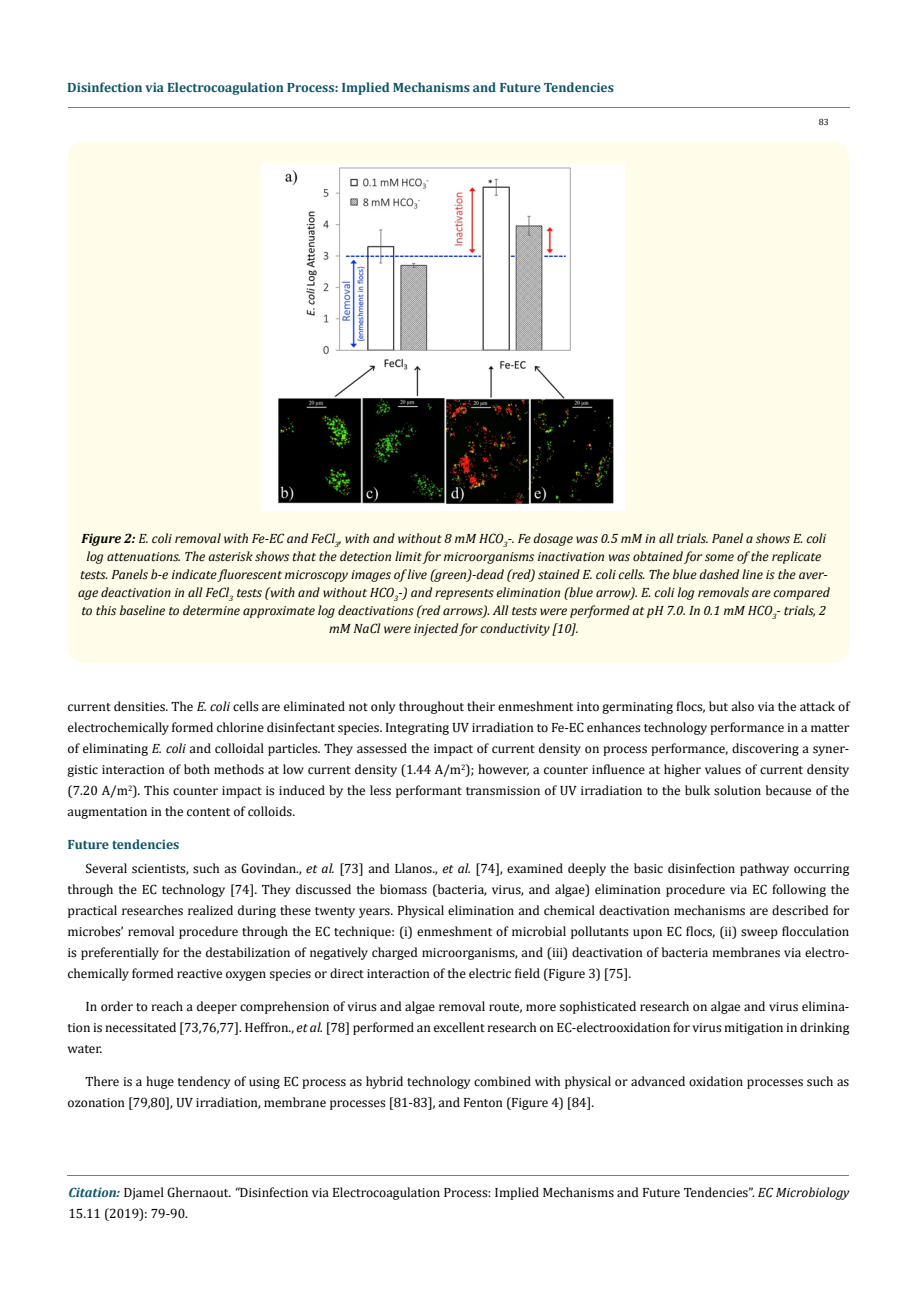
<style>
.page{position:relative;width:917px;height:1296px;background:#fff}
.page>*{position:absolute;margin:0;border:0;box-sizing:border-box;transform-origin:0 0}
.t1{font:13.5px/21px "Cambria";color:#000}
.t2{font:italic 13.5px/18px "Cambria";color:#000;text-align:center}
.t3{font:700 13.5px "Cambria";color:#0e546a}
.t4{font:9px "Cambria";color:#000}
.s1{font-weight:700}
.s2{font-style:italic}
.s3{font-weight:700;color:#0e546a}
.s4{font-weight:700;font-style:italic;color:#0e546a}
</style>
<div class="page">
<hr style="left:68px;top:108px;width:781px;height:1px;background:#e05d1a">
<hr style="left:67px;top:1176px;width:782px;height:1px;background:#e05d1a">
<div style="left:68px;top:141px;width:781px;height:522px;background:#fffde9;border-radius:18px"></div>
<img style="left:262px;top:164px;width:362px;height:347px">
<p class="t3" style="left:67px;top:78px;width:548px">Disinfection via Electrocoagulation Process: Implied Mechanisms and Future Tendencies</p>
<p class="t4" style="left:819px;top:117px;width:11px">83</p>
<p class="t2" style="left:78px;top:529px;width:753px"><span class="s1">Figure 2:</span> E. coli removal with Fe-EC and FeCl<sub>3</sub>, with and without 8 mM HCO<sub>3</sub>-. Fe dosage was 0.5 mM in all trials. Panel a shows E. coli log attenuations. The asterisk shows that the detection limit for microorganisms inactivation was obtained for some of the replicate tests. Panels b-e indicate fluorescent microscopy images of live (green)-dead (red) stained E. coli cells. The blue dashed line is the aver&shy;age deactivation in all FeCl<sub>3</sub> tests (with and without HCO<sub>3</sub>-) and represents elimination (blue arrow). E. coli log removals are compared to this baseline to determine approximate log deactivations (red arrows). All tests were performed at pH 7.0. In 0.1 mM HCO<sub>3</sub>- trials, 2 mM NaCl were injected for conductivity [10].</p>
<p class="t1" style="left:68px;top:696px;width:783px;text-align:justify">current densities. The <span class="s2">E. coli</span> cells are eliminated not only throughout their enmeshment into germinating flocs, but also via the attack of electrochemically formed chlorine disinfectant species. Integrating UV irradiation to Fe-EC enhances technology performance in a matter of eliminating <span class="s2">E. coli</span> and colloidal particles. They assessed the impact of current density on process performance, discovering a syner&shy;gistic interaction of both methods at low current density (1.44 A/m<sup>2</sup>); however, a counter influence at higher values of current density (7.20 A/m<sup>2</sup>). This counter impact is induced by the less performant transmission of UV irradiation to the bulk solution because of the augmentation in the content of colloids.</p>
<p class="t1" style="left:85px;top:833px;width:765px;line-height:24px;text-indent:-18px"><span class="s3">Future tendencies<br></span>Several scientists, such as Govindan., <span class="s2">et al.</span> [73] and Llanos., <span class="s2">et al.</span> [74], examined deeply the basic disinfection pathway occurring</p>
<p class="t1" style="left:68px;top:879px;width:783px;text-align:justify">through the EC technology [74]. They discussed the biomass (bacteria, virus, and algae) elimination procedure via EC following the practical researches realized during these twenty years. Physical elimination and chemical deactivation mechanisms are described for microbes’ removal procedure through the EC technique: (i) enmeshment of microbial pollutants upon EC flocs, (ii) sweep flocculation is preferentially for the destabilization of negatively charged microorganisms, and (iii) deactivation of bacteria membranes via electro&shy;chemically formed reactive oxygen species or direct interaction of the electric field (Figure 3) [75].</p>
<p class="t1" style="left:68px;top:996px;width:783px;text-align:justify;text-indent:18px">In order to reach a deeper comprehension of virus and algae removal route, more sophisticated research on algae and virus elimina&shy;tion is necessitated [73,76,77]. Heffron., <span class="s2">et al.</span> [78] performed an excellent research on EC-electrooxidation for virus mitigation in drinking water.</p>
<p class="t1" style="left:68px;top:1071px;width:783px;text-indent:18px">There is a huge tendency of using EC process as hybrid technology combined with physical or advanced oxidation processes such as ozonation [79,80], UV irradiation, membrane processes [81-83], and Fenton (Figure 4) [84].</p>
<p class="t1" style="left:68px;top:1181px;width:782px"><span class="s4">Citation:</span> Djamel Ghernaout. <span class="s2">“</span>Disinfection via Electrocoagulation Process: Implied Mechanisms and Future Tendencies”. <span class="s2">EC Microbiology<br></span>15.11 (2019): 79-90.</p>
</div>
